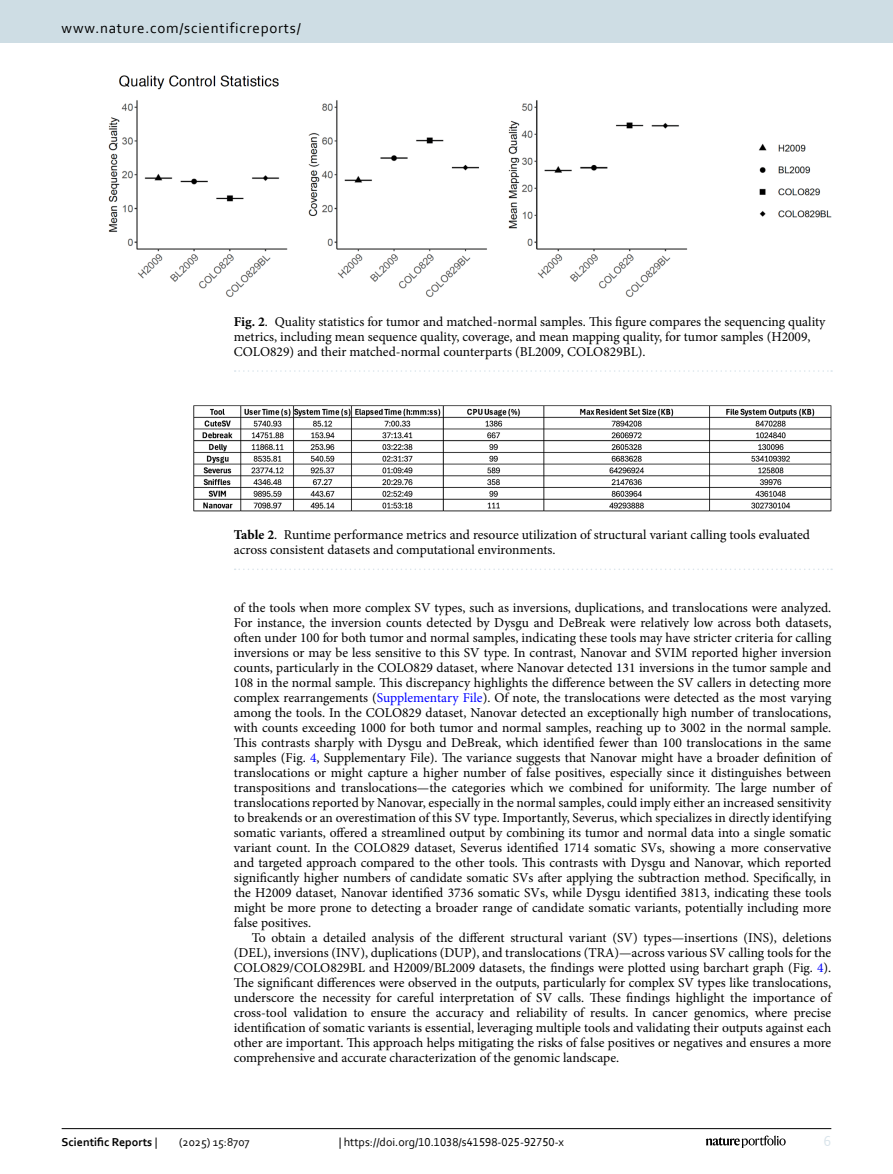
<style>
.page{position:relative;width:893px;height:1174px;background:#fff}
.page>*{position:absolute;margin:0;border:0;box-sizing:border-box;transform-origin:0 0}
.t1{font:15px "Corbel";letter-spacing:.05em;color:#000}
.t2{font:15px "Corbel";color:#d9e4eb}
.Body_Text_Indent{font:13.5px/15px "Minion Pro";color:#000;text-align:justify}
.Figure_Caption{font:13.5px/15px "Minion Pro";color:#000}
.t3{font:12px "Corbel";color:#000}
.t4{font:700 12px "Corbel";color:#000}
.s1{font-weight:700}
.s2{color:#00f}
.s3{font-weight:400}
</style>
<div class="page">
<img style="left:193px;top:405px;width:638px;height:106px">
<svg style="left:235px;top:568px;width:597px;height:2px"></svg>
<img style="left:108px;top:76px;width:723px;height:221px">
<svg style="left:235px;top:370px;width:597px;height:2px"></svg>
<hr style="left:62px;top:1128px;width:769px;height:1px;background:#000">
<svg style="left:706px;top:1135px;width:80px;height:12px"></svg>
<div style="left:0;top:0;width:893px;height:43px;background:#cedde4"></div>
<p class="t1" style="left:62px;top:18px;width:241px">www.nature.com/scientificreports/</p>
<p class="Figure_Caption" style="left:234px;top:314px;width:593px"><span class="s1">Fig. 2</span>. Quality statistics for tumor and matched-normal samples. This figure compares the sequencing quality metrics, including mean sequence quality, coverage, and mean mapping quality, for tumor samples (H2009,<br>COLO829) and their matched-normal counterparts (BL2009, COLO829BL).</p>
<p class="Figure_Caption" style="left:234px;top:527px;width:578px"><span class="s1">Table 2</span>. Runtime performance metrics and resource utilization of structural variant calling tools evaluated across consistent datasets and computational environments.</p>
<p class="Body_Text_Indent" style="left:234px;top:600px;width:599px">of the tools when more complex SV types, such as inversions, duplications, and translocations were analyzed.<br>For instance, the inversion counts detected by Dysgu and DeBreak were relatively low across both datasets, often under 100 for both tumor and normal samples, indicating these tools may have stricter criteria for calling inversions or may be less sensitive to this SV type. In contrast, Nanovar and SVIM reported higher inversion counts, particularly in the COLO829 dataset, where Nanovar detected 131 inversions in the tumor sample and 108 in the normal sample. This discrepancy highlights the difference between the SV callers in detecting more complex rearrangements (<span class="s2">Supplementary File</span>). Of note, the translocations were detected as the most varying among the tools. In the COLO829 dataset, Nanovar detected an exceptionally high number of translocations, with counts exceeding 1000 for both tumor and normal samples, reaching up to 3002 in the normal sample.<br>This contrasts sharply with Dysgu and DeBreak, which identified fewer than 100 translocations in the same samples (Fig. <span class="s2">4</span>, Supplementary File). The variance suggests that Nanovar might have a broader definition of translocations or might capture a higher number of false positives, especially since it distinguishes between transpositions and translocations—the categories which we combined for uniformity. The large number of translocations reported by Nanovar, especially in the normal samples, could imply either an increased sensitivity to breakends or an overestimation of this SV type. Importantly, Severus, which specializes in directly identifying somatic variants, offered a streamlined output by combining its tumor and normal data into a single somatic variant count. In the COLO829 dataset, Severus identified 1714 somatic SVs, showing a more conservative and targeted approach compared to the other tools. This contrasts with Dysgu and Nanovar, which reported significantly higher numbers of candidate somatic SVs after applying the subtraction method. Specifically, in the H2009 dataset, Nanovar identified 3736 somatic SVs, while Dysgu identified 3813, indicating these tools might be more prone to detecting a broader range of candidate somatic variants, potentially including more false positives.</p>
<p class="Body_Text_Indent" style="left:234px;top:930px;width:599px;text-indent:18px">To obtain a detailed analysis of the different structural variant (SV) types—insertions (INS), deletions (DEL), inversions (INV), duplications (DUP), and translocations (TRA)—across various SV calling tools for the COLO829/COLO829BL and H2009/BL2009 datasets, the findings were plotted using barchart graph (Fig. <span class="s2">4</span>).<br>The significant differences were observed in the outputs, particularly for complex SV types like translocations, underscore the necessity for careful interpretation of SV calls. These findings highlight the importance of cross-tool validation to ensure the accuracy and reliability of results. In cancer genomics, where precise identification of somatic variants is essential, leveraging multiple tools and validating their outputs against each other are important. This approach helps mitigating the risks of false positives or negatives and ensures a more comprehensive and accurate characterization of the genomic landscape.</p>
<p class="t4" style="left:62px;top:1134px;width:97px">Scientific Reports <span class="s3">|</span></p>
<p class="t3" style="left:179px;top:1134px;width:72px">(2025) 15:8707</p>
<p class="t3" style="left:339px;top:1134px;width:227px">| https://doi.org/10.1038/s41598-025-92750-x</p>
<p class="t2" style="left:824px;top:1132px;width:9px">6</p>
</div>
